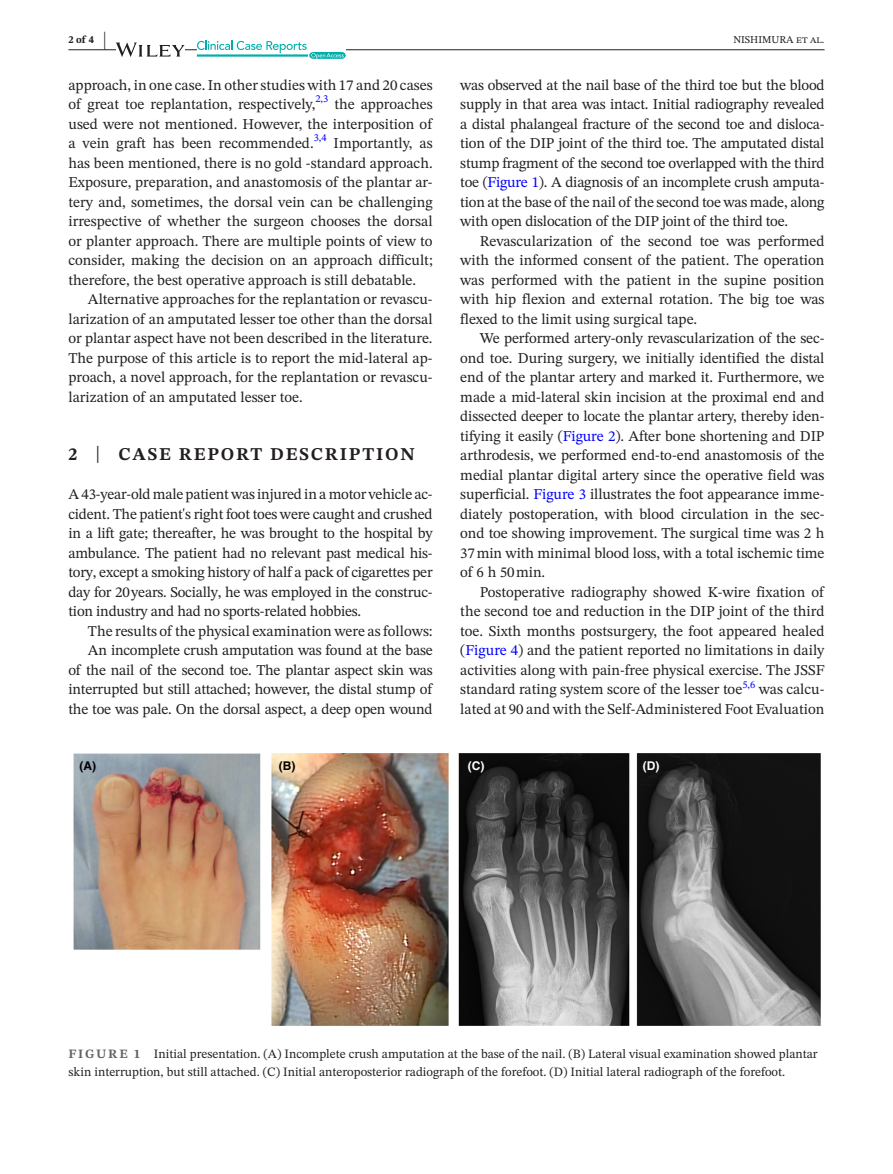
<style>
.page{position:relative;width:893px;height:1174px;background:#fff}
.page>*{position:absolute;margin:0;border:0;box-sizing:border-box;transform-origin:0 0}
.t1{font:700 18px "STIX Two Text";letter-spacing:.1em;color:#231f20}
.t2{font:15px/19.5px "STIX Two Text";letter-spacing:-.005em;color:#231f20;text-align:justify}
.t3{font:12.75px/18px "STIX Two Text";color:#231f20}
.t4{font:700 12px "Helvetica LT Std";color:#000}
.t5{font:700 12px "Helvetica LT Std";color:#fff}
.t6{font:10.5px "STIX Two Text";color:#231f20}
.t7{font:10.5px "STIX Two Text";color:#00f}
.t8{font:700 10.5px "STIX Two Text";color:#231f20}
.s1{font-size:21px}
.s2{color:#00f}
.s3{font-weight:400;font-size:23.7px}
.s4{font-weight:700;color:#636366}
</style>
<div class="page">
<hr style="left:68px;top:49px;width:756px;height:1px;background:#231f20">
<svg style="left:116px;top:43px;width:69px;height:14px"></svg>
<svg style="left:197px;top:41px;width:149px;height:18px"></svg>
<img style="left:73px;top:753px;width:748px;height:272px">
<p class="t8" style="left:68px;top:32px;width:39px">2 of 4 <span class="s1">|</span></p>
<p class="t6" style="left:733px;top:32px;width:93px">NISHIMURA et al.</p>
<p class="t2" style="left:68px;top:75px;width:366px">approach, in one case. In other studies with 17 and 20 cases of great toe replantation, respectively,</p>
<p class="t2" style="left:460px;top:75px;width:366px">was observed at the nail base of the third toe but the blood supply in that area was intact. Initial radiography revealed a distal phalangeal fracture of the second toe and disloca&shy;tion of the DIP joint of the third toe. The amputated distal stump fragment of the second toe overlapped with the third toe (<span class="s2">Figure 1</span>). A diagnosis of an incomplete crush amputa&shy;tion at the base of the nail of the second toe was made, along with open dislocation of the DIP joint of the third toe.</p>
<p class="t2" style="left:460px;top:231px;width:366px;text-indent:19px">Revascularization of the second toe was performed with the informed consent of the patient. The operation was performed with the patient in the supine position with hip flexion and external rotation. The big toe was flexed to the limit using surgical tape.</p>
<p class="t2" style="left:460px;top:328px;width:366px;text-indent:20px">We performed artery-only revascularization of the sec&shy;ond toe. During surgery, we initially identified the distal end of the plantar artery and marked it. Furthermore, we made a mid-lateral skin incision at the proximal end and dissected deeper to locate the plantar artery, thereby iden&shy;tifying it easily (<span class="s2">Figure 2</span>). After bone shortening and DIP arthrodesis, we performed end-to-end anastomosis of the medial plantar digital artery since the operative field was superficial. <span class="s2">Figure 3</span> illustrates the foot appearance imme&shy;diately postoperation, with blood circulation in the sec&shy;ond toe showing improvement. The surgical time was 2 h 37min with minimal blood loss, with a total ischemic time of 6 h 50min.</p>
<p class="t2" style="left:460px;top:582px;width:366px;text-indent:20px">Postoperative radiography showed K-wire fixation of the second toe and reduction in the DIP joint of the third toe. Sixth months postsurgery, the foot appeared healed (<span class="s2">Figure 4</span>) and the patient reported no limitations in daily activities along with pain-free physical exercise. The JSSF standard rating system score of the lesser toe<sup>5,6</sup> was calcu&shy;lated at 90 and with the Self-Administered Foot Evaluation</p>
<p class="t7" style="left:315px;top:91px;width:14px">2,3</p>
<p class="t2" style="left:68px;top:94px;width:366px;text-indent:266px">the approaches used were not mentioned. However, the interposition of a vein graft has been recommended.</p>
<p class="t7" style="left:314px;top:130px;width:14px">3,4</p>
<p class="t2" style="left:68px;top:133px;width:366px;text-indent:265px">Importantly, as has been mentioned, there is no gold -standard approach.<br>Exposure, preparation, and anastomosis of the plantar ar&shy;tery and, sometimes, the dorsal vein can be challenging irrespective of whether the surgeon chooses the dorsal or planter approach. There are multiple points of view to consider, making the decision on an approach difficult; therefore, the best operative approach is still debatable.</p>
<p class="t2" style="left:68px;top:289px;width:366px;text-indent:20px">Alternative approaches for the replantation or revascu&shy;larization of an amputated lesser toe other than the dorsal or plantar aspect have not been described in the literature.<br>The purpose of this article is to report the mid-lateral ap&shy;proach, a novel approach, for the replantation or revascu&shy;larization of an amputated lesser toe.</p>
<p class="t1" style="left:68px;top:441px;width:348px">2 <span class="s3">|</span> CASE REPORT DESCRIPTION</p>
<p class="t2" style="left:68px;top:484px;width:366px">A 43-year-old male patient was injured in a motor vehicle ac&shy;cident. The patient's right foot toes were caught and crushed in a lift gate; thereafter, he was brought to the hospital by ambulance. The patient had no relevant past medical his&shy;tory, except a smoking history of half a pack of cigarettes per day for 20years. Socially, he was employed in the construc&shy;tion industry and had no sports-related hobbies.</p>
<p class="t2" style="left:68px;top:621px;width:366px;text-align:right">The results of the physical examination were as follows:<br>An incomplete crush amputation was found at the base<br>of the nail of the second toe. The plantar aspect skin was interrupted but still attached; however, the distal stump of the toe was pale. On the dorsal aspect, a deep open wound</p>
<p class="t4" style="left:79px;top:758px;width:18px">(A)</p>
<p class="t4" style="left:279px;top:758px;width:18px">(B)</p>
<p class="t5" style="left:468px;top:758px;width:18px">(C)</p>
<p class="t5" style="left:643px;top:758px;width:18px">(D)</p>
<p class="t3" style="left:68px;top:1044px;width:751px"><span class="s4">FIGURE 1</span> Initial presentation. (A) Incomplete crush amputation at the base of the nail. (B) Lateral visual examination showed plantar skin interruption, but still attached. (C) Initial anteroposterior radiograph of the forefoot. (D) Initial lateral radiograph of the forefoot.</p>
</div>
